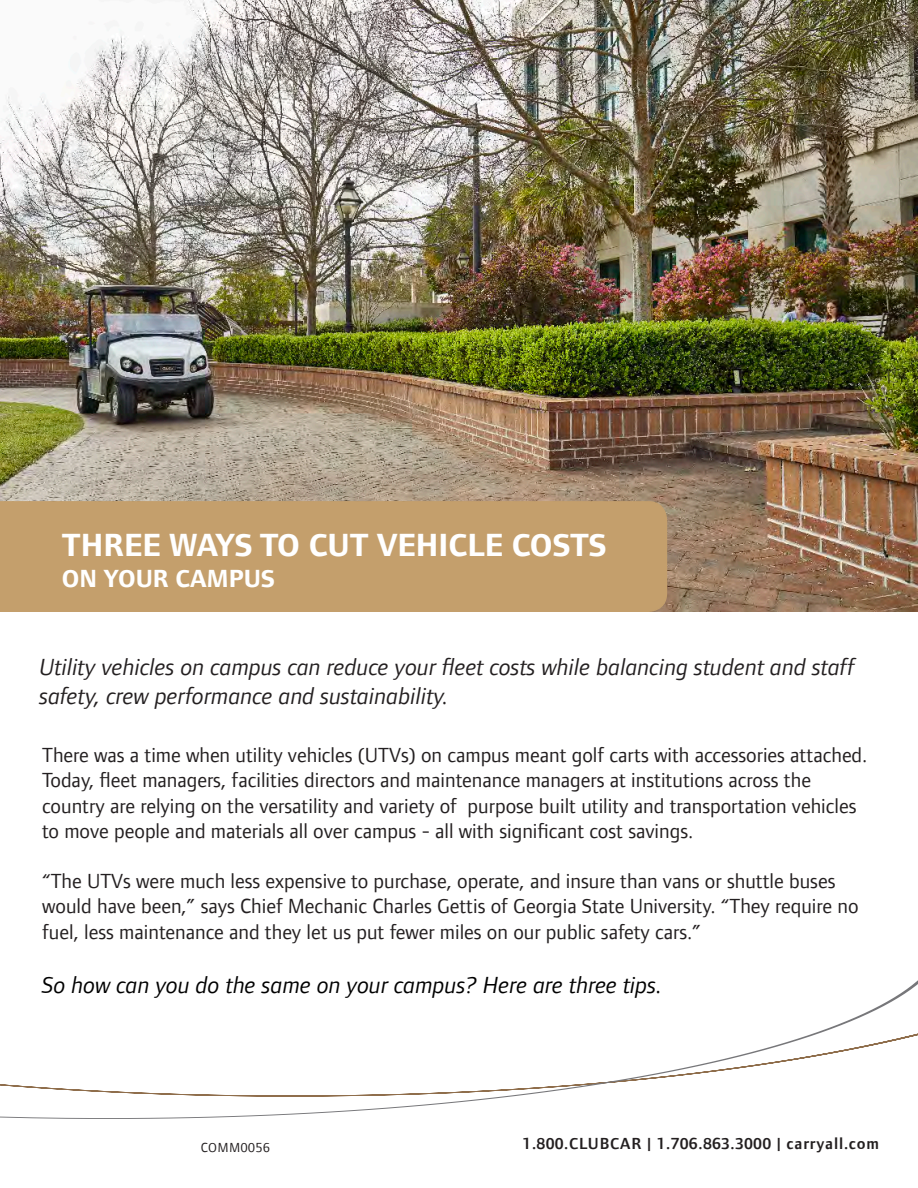
<style>
.page{position:relative;width:918px;height:1188px;background:#fff}
.page>*{position:absolute;margin:0;border:0;box-sizing:border-box;transform-origin:0 0}
.t1{font:700 33px "Foundry Form Sans";color:#fff}
.t2{font:700 25.5px "Foundry Form Sans";color:#fff}
.t3{font:italic 24px/28.8px "Foundry Form Sans";color:#231f20}
.t4{font:italic 24px "Foundry Form Sans";color:#000}
.t5{font:21px/25.2px "Foundry Form Sans";color:#231f20}
.t6{font:600 16.5px "Foundry Form Sans";letter-spacing:.05em;color:#231f20}
.t7{font:13.5px "Foundry Form Sans";letter-spacing:.05em;color:#231f20}
</style>
<div class="page">
<img style="left:0;top:0;width:918px;height:612px">
<div style="left:0;top:500px;width:668px;height:112px;background:#c49f6c"></div>
<svg style="left:0;top:980px;width:918px;height:139px"></svg>
<p class="t1" style="left:62px;top:526px;width:546px">THREE WAYS TO CUT VEHICLE COSTS</p>
<p class="t2" style="left:62px;top:564px;width:215px">ON YOUR CAMPUS</p>
<p class="t3" style="left:39px;top:652px;width:817px">Utility vehicles on campus can reduce your fleet costs while balancing student and staff safety, crew performance and sustainability.</p>
<p class="t5" style="left:42px;top:742px;width:827px">There was a time when utility vehicles (UTVs) on campus meant golf carts with accessories attached.<br>Today, fleet managers, facilities directors and maintenance managers at institutions across the country are relying on the versatility and variety of purpose built utility and transportation vehicles to move people and materials all over campus - all with significant cost savings.</p>
<p class="t5" style="left:42px;top:868px;width:818px">“The UTVs were much less expensive to purchase, operate, and insure than vans or shuttle buses would have been,” says Chief Mechanic Charles Gettis of Georgia State University. “They require no fuel, less maintenance and they let us put fewer miles on our public safety cars.”</p>
<p class="t4" style="left:42px;top:971px;width:622px">So how can you do the same on your campus? Here are three tips.</p>
<p class="t7" style="left:201px;top:1140px;width:71px">COMM0056</p>
<p class="t6" style="left:523px;top:1135px;width:358px">1.800.CLUBCAR | 1.706.863.3000 | carryall.com</p>
</div>
